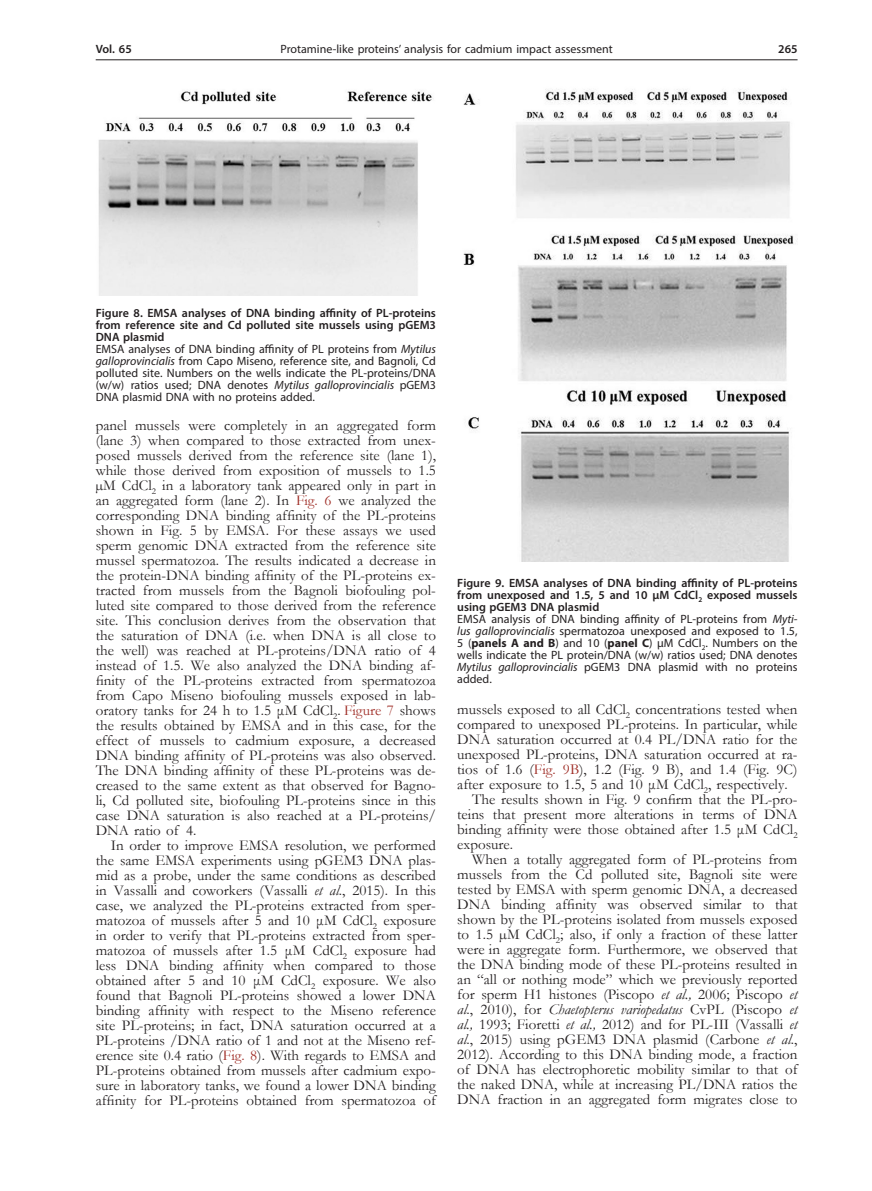
<style>
.page{position:relative;width:872px;height:1191px;background:#fff}
.page>*{position:absolute;margin:0;border:0;box-sizing:border-box;transform-origin:0 0}
.Body_tekst{font:15px/15px "Garamond";color:#231f20;text-align:justify}
.Figure_1{font:12px/12px "Myriad Pro";color:#231f20;text-align:justify}
.Figure{font:600 12px/12px "Myriad Pro";color:#231f20;text-align:justify}
.s1{font-style:italic}
.s2{color:#9f2d26}
.s3{font-weight:700}
</style>
<div class="page">
<hr style="left:96px;top:59px;width:701px;height:1px;background:#231f20">
<img style="left:98px;top:91px;width:334px;height:205px">
<img style="left:463px;top:89px;width:333px;height:472px">
<p class="Figure" style="left:96px;top:43px;width:38px">Vol. 65</p>
<p class="Figure_1" style="left:280px;top:43px;width:334px">Protamine-like proteins’ analysis for cadmium impact assessment</p>
<p class="Figure" style="left:778px;top:43px;width:21px">265</p>
<p class="Figure" style="left:96px;top:307px;width:342px">Figure 8. EMSA analyses of DNA binding affinity of PL-proteins from reference site and Cd polluted site mussels using pGEM3<br>DNA plasmid</p>
<p class="Figure_1" style="left:96px;top:343px;width:342px">EMSA analyses of DNA binding affinity of PL proteins from <span class="s1">Mytilus galloprovincialis</span> from Capo Miseno, reference site, and Bagnoli, Cd polluted site. Numbers on the wells indicate the PL-proteins/DNA (w/w) ratios used; DNA denotes <span class="s1">Mytilus galloprovincialis</span> pGEM3<br>DNA plasmid DNA with no proteins added.</p>
<p class="Body_tekst" style="left:96px;top:417px;width:342px">panel mussels were completely in an aggregated form (lane 3) when compared to those extracted from unex&shy;posed mussels derived from the reference site (lane 1), while those derived from exposition of mussels to 1.5 µM CdCl<sub>2</sub> in a laboratory tank appeared only in part in an aggregated form (lane 2). In <span class="s2">Fig. 6</span> we analyzed the corresponding DNA binding affinity of the PL-proteins shown in Fig. 5 by EMSA. For these assays we used sperm genomic DNA extracted from the reference site mussel spermatozoa. The results indicated a decrease in the protein-DNA binding affinity of the PL-proteins ex&shy;tracted from mussels from the Bagnoli biofouling pol&shy;luted site compared to those derived from the reference site. This conclusion derives from the observation that the saturation of DNA (i.e. when DNA is all close to the well) was reached at PL-proteins/DNA ratio of 4 instead of 1.5. We also analyzed the DNA binding af&shy;finity of the PL-proteins extracted from spermatozoa from Capo Miseno biofouling mussels exposed in lab&shy;oratory tanks for 24 h to 1.5 μM CdCl<sub>2</sub>. <span class="s2">Figure 7</span> shows the results obtained by EMSA and in this case, for the effect of mussels to cadmium exposure, a decreased DNA binding affinity of PL-proteins was also observed.<br>The DNA binding affinity of these PL-proteins was de&shy;creased to the same extent as that observed for Bagno&shy;li, Cd polluted site, biofouling PL-proteins since in this case DNA saturation is also reached at a PL-proteins/ DNA ratio of 4.</p>
<p class="Body_tekst" style="left:96px;top:837px;width:342px;text-indent:15px">In order to improve EMSA resolution, we performed the same EMSA experiments using pGEM3 DNA plas&shy;mid as a probe, under the same conditions as described in Vassalli and coworkers (Vassalli <span class="s1">et al</span>., 2015). In this case, we analyzed the PL-proteins extracted from sper&shy;matozoa of mussels after 5 and 10 μM CdCl<sub>2</sub> exposure in order to verify that PL-proteins extracted from sper&shy;matozoa of mussels after 1.5 μM CdCl<sub>2</sub> exposure had less DNA binding affinity when compared to those obtained after 5 and 10 μM CdCl<sub>2</sub> exposure. We also found that Bagnoli PL-proteins showed a lower DNA binding affinity with respect to the Miseno reference site PL-proteins; in fact, DNA saturation occurred at a PL-proteins /DNA ratio of 1 and not at the Miseno ref&shy;erence site 0.4 ratio (<span class="s2">Fig. 8</span>). With regards to EMSA and PL-proteins obtained from mussels after cadmium expo&shy;sure in laboratory tanks, we found a lower DNA binding affinity for PL-proteins obtained from spermatozoa of</p>
<p class="Figure" style="left:457px;top:576px;width:342px">Figure 9. EMSA analyses of DNA binding affinity of PL-proteins from unexposed and 1.5, 5 and 10 μM CdCl<sub>2</sub> exposed mussels using pGEM3 DNA plasmid</p>
<p class="Figure_1" style="left:457px;top:612px;width:342px">EMSA analysis of DNA binding affinity of PL-proteins from <span class="s1">Myti&shy;lus galloprovincialis</span> spermatozoa unexposed and exposed to 1.5, 5 (<span class="s3">panels A and B</span>) and 10 (<span class="s3">panel C</span>) μM CdCl<sub>2</sub>. Numbers on the wells indicate the PL protein/DNA (w/w) ratios used; DNA denotes <span class="s1">Mytilus galloprovincialis</span> pGEM3 DNA plasmid with no proteins added.</p>
<p class="Body_tekst" style="left:457px;top:701px;width:342px">mussels exposed to all CdCl<sub>2</sub> concentrations tested when compared to unexposed PL-proteins. In particular, while DNA saturation occurred at 0.4 PL/DNA ratio for the unexposed PL-proteins, DNA saturation occurred at ra&shy;tios of 1.6 (<span class="s2">Fig. 9B</span>), 1.2 (Fig. 9 B), and 1.4 (Fig. 9C) after exposure to 1.5, 5 and 10 μM CdCl<sub>2</sub>, respectively.</p>
<p class="Body_tekst" style="left:457px;top:791px;width:342px;text-indent:15px">The results shown in Fig. 9 confirm that the PL-pro&shy;teins that present more alterations in terms of DNA binding affinity were those obtained after 1.5 μM CdCl<sub>2 </sub>exposure.</p>
<p class="Body_tekst" style="left:457px;top:851px;width:342px;text-indent:15px">When a totally aggregated form of PL-proteins from mussels from the Cd polluted site, Bagnoli site were tested by EMSA with sperm genomic DNA, a decreased DNA binding affinity was observed similar to that shown by the PL-proteins isolated from mussels exposed to 1.5 µM CdCl<sub>2</sub>; also, if only a fraction of these latter were in aggregate form. Furthermore, we observed that the DNA binding mode of these PL-proteins resulted in an “all or nothing mode” which we previously reported for sperm H1 histones (Piscopo <span class="s1">et al.,</span> 2006; Piscopo <span class="s1">et al</span>., 2010), for <span class="s1">Chaetopterus variopedatus</span> CvPL (Piscopo <span class="s1">et al.,</span> 1993; Fioretti <span class="s1">et al.,</span> 2012) and for PL-III (Vassalli <span class="s1">et al</span>., 2015) using pGEM3 DNA plasmid (Carbone <span class="s1">et al</span>., 2012). According to this DNA binding mode, a fraction of DNA has electrophoretic mobility similar to that of the naked DNA, while at increasing PL/DNA ratios the DNA fraction in an aggregated form migrates close to</p>
</div>
